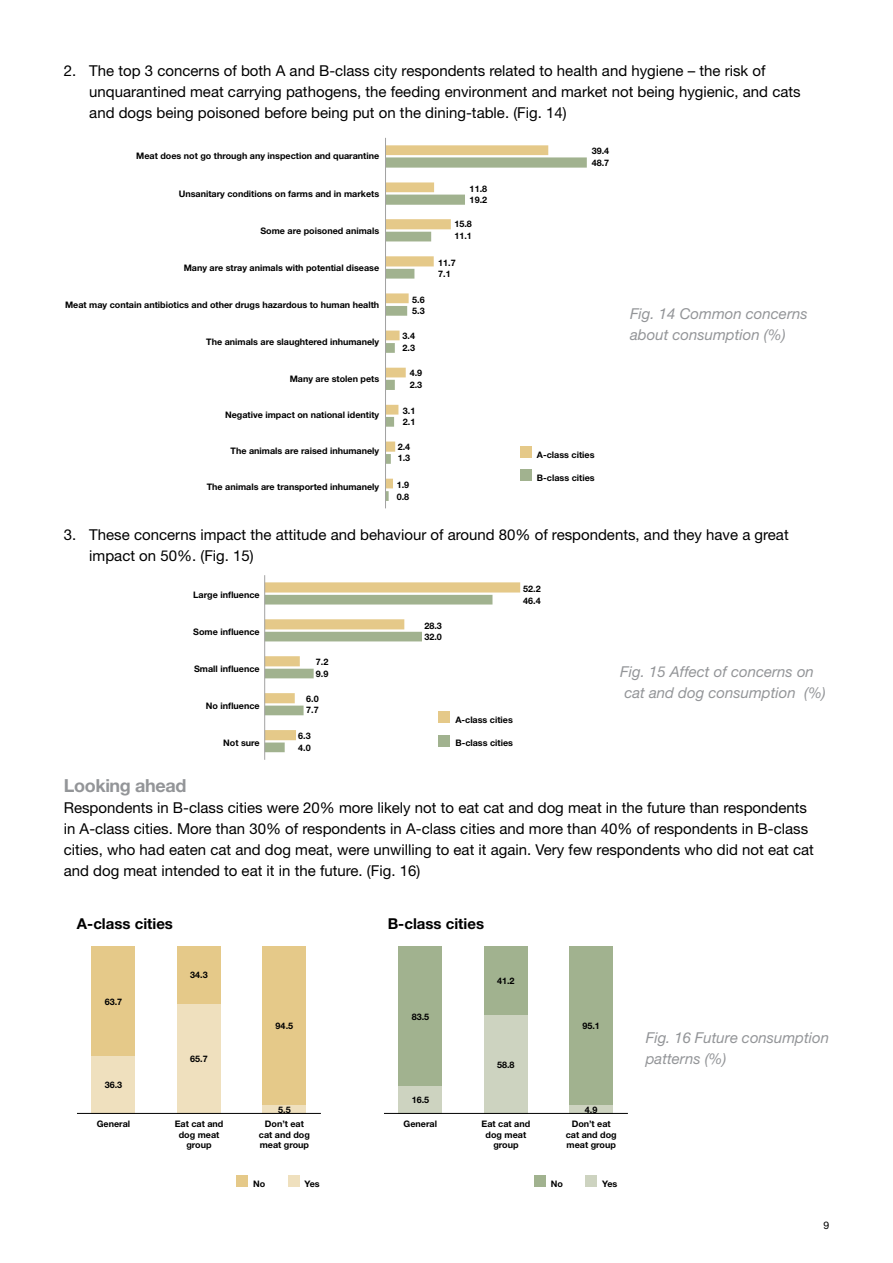
<style>
.page{position:relative;width:893px;height:1263px;background:#fff}
.page>*{position:absolute;margin:0;border:0;box-sizing:border-box;transform-origin:0 0}
.t1{font:700 18px "Helvetica Neue";letter-spacing:-.02em;color:#939598}
.t2{font:15px/21px "Helvetica Neue";color:#000}
.t3{font:italic 15px/21px "Helvetica Neue";color:#939598}
.t4{font:700 15px "Helvetica Neue";color:#000}
.t5{font:10.5px "Helvetica Neue";color:#000}
.t6{font:700 9px/11.6px "Helvetica Neue";color:#000}
</style>
<div class="page">
<svg style="left:386px;top:157px;width:201px;height:344px"></svg>
<svg style="left:386px;top:145px;width:162px;height:343px"></svg>
<hr style="left:385px;top:138px;width:1px;height:370px;background:#a2a2a2">
<div style="left:520px;top:446px;width:12px;height:12px;background:#e5c989"></div>
<div style="left:520px;top:469px;width:12px;height:12px;background:#a1b28f"></div>
<div style="left:534px;top:1175px;width:12px;height:12px;background:#a1b28f"></div>
<div style="left:585px;top:1175px;width:12px;height:12px;background:#cdd3c0"></div>
<div style="left:237px;top:1175px;width:11px;height:12px;background:#e5c989"></div>
<div style="left:288px;top:1175px;width:12px;height:12px;background:#efe0be"></div>
<svg style="left:265px;top:582px;width:255px;height:170px"></svg>
<hr style="left:264px;top:575px;width:1px;height:185px;background:#a2a2a2">
<div style="left:92px;top:946px;width:43px;height:110px;background:#e5c989"></div>
<div style="left:177px;top:946px;width:44px;height:57px;background:#e5c989"></div>
<div style="left:484px;top:946px;width:44px;height:69px;background:#a1b28f"></div>
<div style="left:399px;top:946px;width:43px;height:140px;background:#a1b28f"></div>
<div style="left:263px;top:946px;width:43px;height:158px;background:#e5c989"></div>
<div style="left:569px;top:946px;width:44px;height:158px;background:#a1b28f"></div>
<div style="left:263px;top:1104px;width:43px;height:9px;background:#efe0be"></div>
<div style="left:569px;top:1104px;width:44px;height:9px;background:#cdd3c0"></div>
<div style="left:399px;top:1086px;width:43px;height:27px;background:#cdd3c0"></div>
<div style="left:92px;top:1056px;width:43px;height:57px;background:#efe0be"></div>
<div style="left:484px;top:1015px;width:44px;height:98px;background:#cdd3c0"></div>
<div style="left:177px;top:1003px;width:44px;height:110px;background:#efe0be"></div>
<hr style="left:77px;top:1113px;width:244px;height:1px;background:#000">
<hr style="left:384px;top:1113px;width:244px;height:1px;background:#000">
<p class="t2" style="left:89px;top:60px;width:713px;text-indent:-26px">2. The top 3 concerns of both A and B-class city respondents related to health and hygiene – the risk of unquarantined meat carrying pathogens, the feeding environment and market not being hygienic, and cats and dogs being poisoned before being put on the dining-table. (Fig. 14)</p>
<p class="t6" style="left:136px;top:150px;width:245px">Meat does not go through any inspection and quarantine</p>
<p class="t6" style="left:179px;top:187px;width:202px">Unsanitary conditions on farms and in markets</p>
<p class="t6" style="left:260px;top:224px;width:120px">Some are poisoned animals</p>
<p class="t6" style="left:184px;top:262px;width:197px">Many are stray animals with potential disease</p>
<p class="t6" style="left:65px;top:299px;width:316px">Meat may contain antibiotics and other drugs hazardous to human health</p>
<p class="t6" style="left:206px;top:336px;width:174px">The animals are slaughtered inhumanely</p>
<p class="t6" style="left:290px;top:373px;width:91px">Many are stolen pets</p>
<p class="t6" style="left:225px;top:409px;width:156px">Negative impact on national identity</p>
<p class="t6" style="left:231px;top:445px;width:150px">The animals are raised inhumanely</p>
<p class="t6" style="left:207px;top:481px;width:174px">The animals are transported inhumanely</p>
<p class="t6" style="left:592px;top:145px;width:19px">39.4<br>48.7</p>
<p class="t6" style="left:470px;top:183px;width:19px">11.8<br>19.2</p>
<p class="t6" style="left:454px;top:218px;width:19px">15.8<br>11.1</p>
<p class="t6" style="left:438px;top:257px;width:19px">11.7<br>7.1</p>
<p class="t6" style="left:412px;top:294px;width:14px">5.6<br>5.3</p>
<p class="t6" style="left:403px;top:330px;width:14px">3.4<br>2.3</p>
<p class="t6" style="left:410px;top:367px;width:14px">4.9<br>2.3</p>
<p class="t6" style="left:403px;top:405px;width:14px">3.1<br>2.1</p>
<p class="t6" style="left:398px;top:440px;width:14px">2.4<br>1.3</p>
<p class="t6" style="left:397px;top:479px;width:14px">1.9<br>0.8</p>
<h2 class="t3" style="left:630px;top:302px;width:179px">Fig. 14 Common concerns about consumption (%)</h2>
<p class="t6" style="left:537px;top:449px;width:59px">A-class cities</p>
<p class="t6" style="left:537px;top:472px;width:59px">B-class cities</p>
<h2 class="t2" style="left:89px;top:524px;width:701px;text-indent:-26px">3. These concerns impact the attitude and behaviour of around 80% of respondents, and they have a great impact on 50%. (Fig. 15)</h2>
<p class="t6" style="left:193px;top:589px;width:68px">Large influence</p>
<p class="t6" style="left:193px;top:626px;width:68px">Some influence</p>
<p class="t6" style="left:194px;top:663px;width:67px">Small influence</p>
<p class="t6" style="left:206px;top:700px;width:55px">No influence</p>
<p class="t6" style="left:223px;top:737px;width:38px">Not sure</p>
<p class="t6" style="left:316px;top:656px;width:14px">7.2<br>9.9</p>
<p class="t6" style="left:306px;top:692px;width:14px">6.0<br>7.7</p>
<p class="t6" style="left:298px;top:730px;width:14px">6.3<br>4.0</p>
<p class="t6" style="left:424px;top:620px;width:19px">28.3<br>32.0</p>
<p class="t6" style="left:523px;top:583px;width:19px">52.2<br>46.4</p>
<p class="t6" style="left:455px;top:714px;width:59px">A-class cities</p>
<p class="t6" style="left:455px;top:737px;width:59px">B-class cities</p>
<h2 class="t3" style="left:620px;top:661px;width:207px">Fig. 15 Affect of concerns on cat and dog consumption (%)</h2>
<h1 class="t1" style="left:64px;top:774px;width:124px">Looking ahead</h1>
<p class="t2" style="left:64px;top:797px;width:752px">Respondents in B-class cities were 20% more likely not to eat cat and dog meat in the future than respondents in A-class cities. More than 30% of respondents in A-class cities and more than 40% of respondents in B-class cities, who had eaten cat and dog meat, were unwilling to eat it again. Very few respondents who did not eat cat and dog meat intended to eat it in the future. (Fig. 16)</p>
<h2 class="t4" style="left:77px;top:914px;width:98px">A-class cities</h2>
<h2 class="t4" style="left:388px;top:914px;width:98px">B-class cities</h2>
<p class="t6" style="left:105px;top:995px;width:19px">63.7</p>
<p class="t6" style="left:190px;top:969px;width:19px">34.3</p>
<p class="t6" style="left:412px;top:1010px;width:19px">83.5</p>
<p class="t6" style="left:497px;top:975px;width:19px">41.2</p>
<p class="t6" style="left:105px;top:1079px;width:19px">36.3</p>
<p class="t6" style="left:190px;top:1053px;width:19px">65.7</p>
<p class="t6" style="left:276px;top:1020px;width:19px">94.5</p>
<p class="t6" style="left:582px;top:1020px;width:19px">95.1</p>
<p class="t6" style="left:412px;top:1094px;width:19px">16.5</p>
<p class="t6" style="left:497px;top:1058px;width:19px">58.8</p>
<p class="t6" style="left:278px;top:1103px;width:14px">5.5</p>
<p class="t6" style="left:585px;top:1103px;width:14px">4.9</p>
<p class="t6" style="left:97px;top:1118px;width:35px">General</p>
<p class="t6" style="left:175px;top:1118px;width:50px">Eat cat and</p>
<p class="t6" style="left:404px;top:1118px;width:35px">General</p>
<p class="t6" style="left:179px;top:1129px;width:42px;line-height:10.5px;text-align:center">dog meat group</p>
<p class="t6" style="left:482px;top:1119px;width:50px;line-height:10.5px;text-align:center">Eat cat and dog meat group</p>
<p class="t6" style="left:259px;top:1119px;width:53px;line-height:10.5px;text-align:center">Don’t eat cat and dog meat group</p>
<p class="t6" style="left:566px;top:1119px;width:53px;line-height:10.5px;text-align:center">Don’t eat cat and dog meat group</p>
<p class="t6" style="left:253px;top:1177px;width:14px">No</p>
<p class="t6" style="left:305px;top:1177px;width:17px">Yes</p>
<p class="t6" style="left:551px;top:1177px;width:14px">No</p>
<p class="t6" style="left:602px;top:1177px;width:17px">Yes</p>
<h2 class="t3" style="left:646px;top:1027px;width:185px">Fig. 16 Future consumption patterns (%)</h2>
<p class="t5" style="left:823px;top:1219px;width:7px">9</p>
</div>
